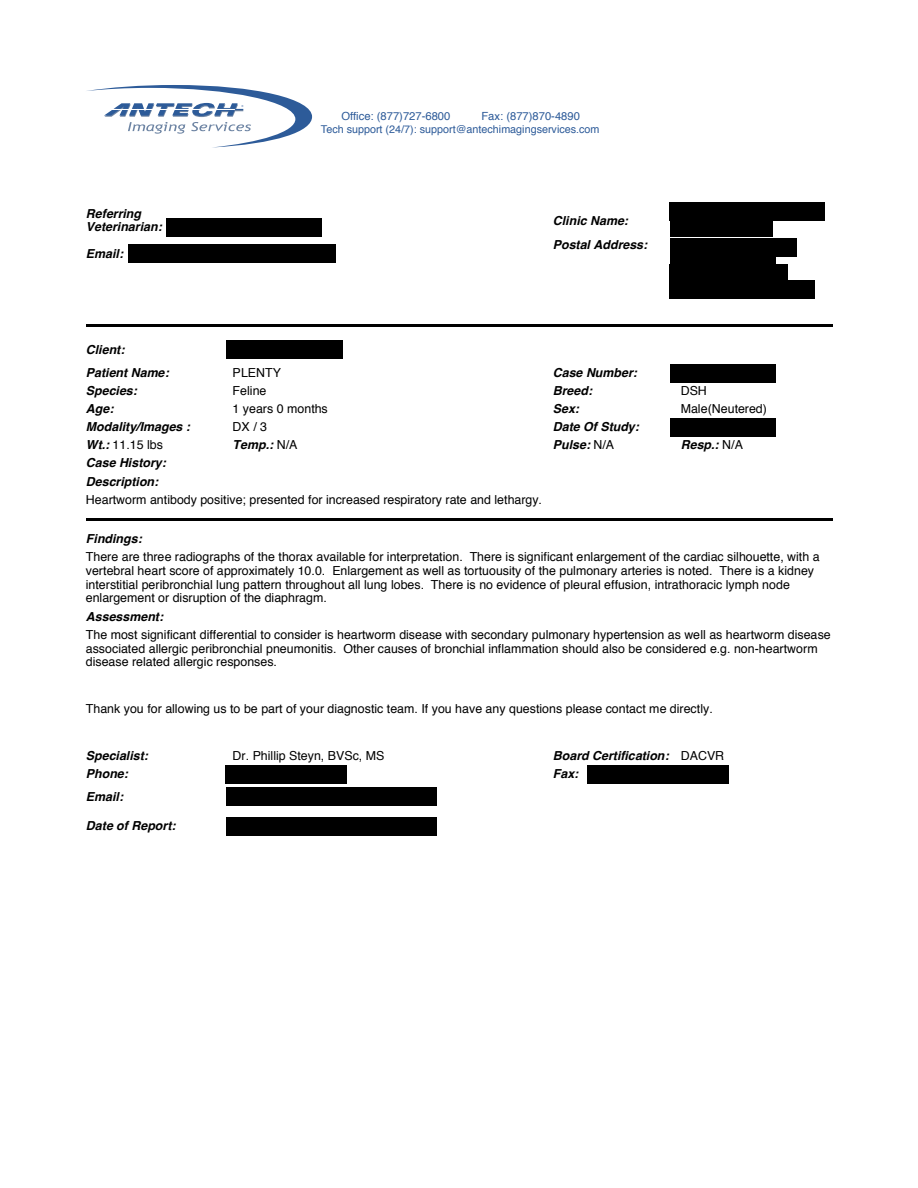
<style>
.page{position:relative;width:918px;height:1188px;background:#fff}
.page>*{position:absolute;margin:0;border:0;box-sizing:border-box;transform-origin:0 0}
.t1{font:12.45px/13.8px "Helvetica";color:#000}
.t2{font:italic 700 12.45px/13.8px "Helvetica";color:#000}
.t3{font:11.25px "Helvetica";color:#2d5b99}
.t4{font:10.8px "Helvetica";color:#2d5b99}
.s1{font-weight:700;font-style:italic}
.s2{font-weight:400;font-style:normal}
</style>
<div class="page">
<hr style="left:86px;top:324px;width:747px;height:3px;background:#000">
<hr style="left:86px;top:518px;width:747px;height:3px;background:#000">
<svg style="left:87px;top:85px;width:225px;height:63px"></svg>
<div style="left:166px;top:218px;width:156px;height:19px;background:#000"></div>
<div style="left:226px;top:340px;width:117px;height:18px;background:#000"></div>
<div style="left:226px;top:765px;width:121px;height:19px;background:#000"></div>
<div style="left:587px;top:765px;width:142px;height:19px;background:#000"></div>
<div style="left:226px;top:787px;width:210px;height:19px;background:#000"></div>
<div style="left:226px;top:817px;width:210px;height:19px;background:#000"></div>
<div style="left:670px;top:202px;width:155px;height:18px;background:#000"></div>
<div style="left:670px;top:218px;width:102px;height:19px;background:#000"></div>
<div style="left:670px;top:238px;width:126px;height:19px;background:#000"></div>
<div style="left:670px;top:250px;width:106px;height:18px;background:#000"></div>
<div style="left:670px;top:364px;width:106px;height:18px;background:#000"></div>
<div style="left:670px;top:418px;width:106px;height:18px;background:#000"></div>
<div style="left:670px;top:264px;width:118px;height:19px;background:#000"></div>
<div style="left:670px;top:280px;width:145px;height:18px;background:#000"></div>
<div style="left:128px;top:244px;width:208px;height:18px;background:#000"></div>
<p class="t3" style="left:341px;top:107px;width:110px">Office: (877)727-6800</p>
<p class="t3" style="left:481px;top:107px;width:100px">Fax: (877)870-4890</p>
<p class="t4" style="left:321px;top:120px;width:280px">Tech support (24/7): support@antechimagingservices.com</p>
<p class="t2" style="left:86px;top:206px;width:77px">Referring<br>Veterinarian:</p>
<p class="t2" style="left:553px;top:213px;width:77px">Clinic Name:</p>
<p class="t2" style="left:86px;top:247px;width:39px">Email:</p>
<p class="t2" style="left:553px;top:238px;width:96px">Postal Address:</p>
<p class="t2" style="left:86px;top:338px;width:84px;line-height:23.4px">Client:<br>Patient Name:</p>
<p class="t1" style="left:233px;top:366px;width:50px">PLENTY</p>
<p class="t2" style="left:553px;top:366px;width:86px">Case Number:</p>
<p class="t2" style="left:86px;top:384px;width:53px">Species:</p>
<p class="t1" style="left:233px;top:384px;width:35px">Feline</p>
<p class="t2" style="left:553px;top:384px;width:41px">Breed:</p>
<p class="t1" style="left:681px;top:384px;width:28px">DSH</p>
<p class="t2" style="left:86px;top:402px;width:29px">Age:</p>
<p class="t1" style="left:233px;top:402px;width:97px">1 years 0 months</p>
<p class="t2" style="left:553px;top:402px;width:28px">Sex:</p>
<p class="t1" style="left:681px;top:402px;width:88px">Male(Neutered)</p>
<p class="t2" style="left:86px;top:420px;width:106px">Modality/Images :</p>
<p class="t1" style="left:233px;top:420px;width:36px">DX / 3</p>
<p class="t2" style="left:553px;top:420px;width:88px">Date Of Study:</p>
<p class="t1" style="left:86px;top:438px;width:79px"><span class="s1">Wt.:</span> 11.15 lbs</p>
<p class="t2" style="left:233px;top:438px;width:66px">Temp.: <span class="s2">N/A</span></p>
<p class="t2" style="left:553px;top:438px;width:63px">Pulse: <span class="s2">N/A</span></p>
<p class="t2" style="left:681px;top:438px;width:64px">Resp.: <span class="s2">N/A</span></p>
<p class="t2" style="left:86px;top:453px;width:82px;line-height:19px">Case History:<br>Description:</p>
<p class="t1" style="left:86px;top:493px;width:458px">Heartworm antibody positive; presented for increased respiratory rate and lethargy.</p>
<p class="t2" style="left:86px;top:532px;width:57px">Findings:</p>
<p class="t1" style="left:86px;top:550px;width:736px">There are three radiographs of the thorax available for interpretation. There is significant enlargement of the cardiac silhouette, with a vertebral heart score of approximately 10.0. Enlargement as well as tortuousity of the pulmonary arteries is noted. There is a kidney interstitial peribronchial lung pattern throughout all lung lobes. There is no evidence of pleural effusion, intrathoracic lymph node enlargement or disruption of the diaphragm.</p>
<p class="t2" style="left:86px;top:609px;width:79px">Assessment:</p>
<p class="t1" style="left:86px;top:628px;width:746px">The most significant differential to consider is heartworm disease with secondary pulmonary hypertension as well as heartworm disease associated allergic peribronchial pneumonitis. Other causes of bronchial inflammation should also be considered e.g. non-heartworm disease related allergic responses.</p>
<p class="t1" style="left:86px;top:702px;width:628px">Thank you for allowing us to be part of your diagnostic team. If you have any questions please contact me directly.</p>
<p class="t2" style="left:86px;top:749px;width:64px">Specialist:</p>
<p class="t1" style="left:233px;top:749px;width:153px">Dr. Phillip Steyn, BVSc, MS</p>
<p class="t2" style="left:553px;top:749px;width:173px">Board Certification: <span class="s2">DACVR</span></p>
<p class="t2" style="left:86px;top:767px;width:44px">Phone:</p>
<p class="t2" style="left:553px;top:767px;width:27px">Fax:</p>
<p class="t2" style="left:86px;top:790px;width:39px">Email:</p>
<p class="t2" style="left:86px;top:819px;width:91px">Date of Report:</p>
</div>
